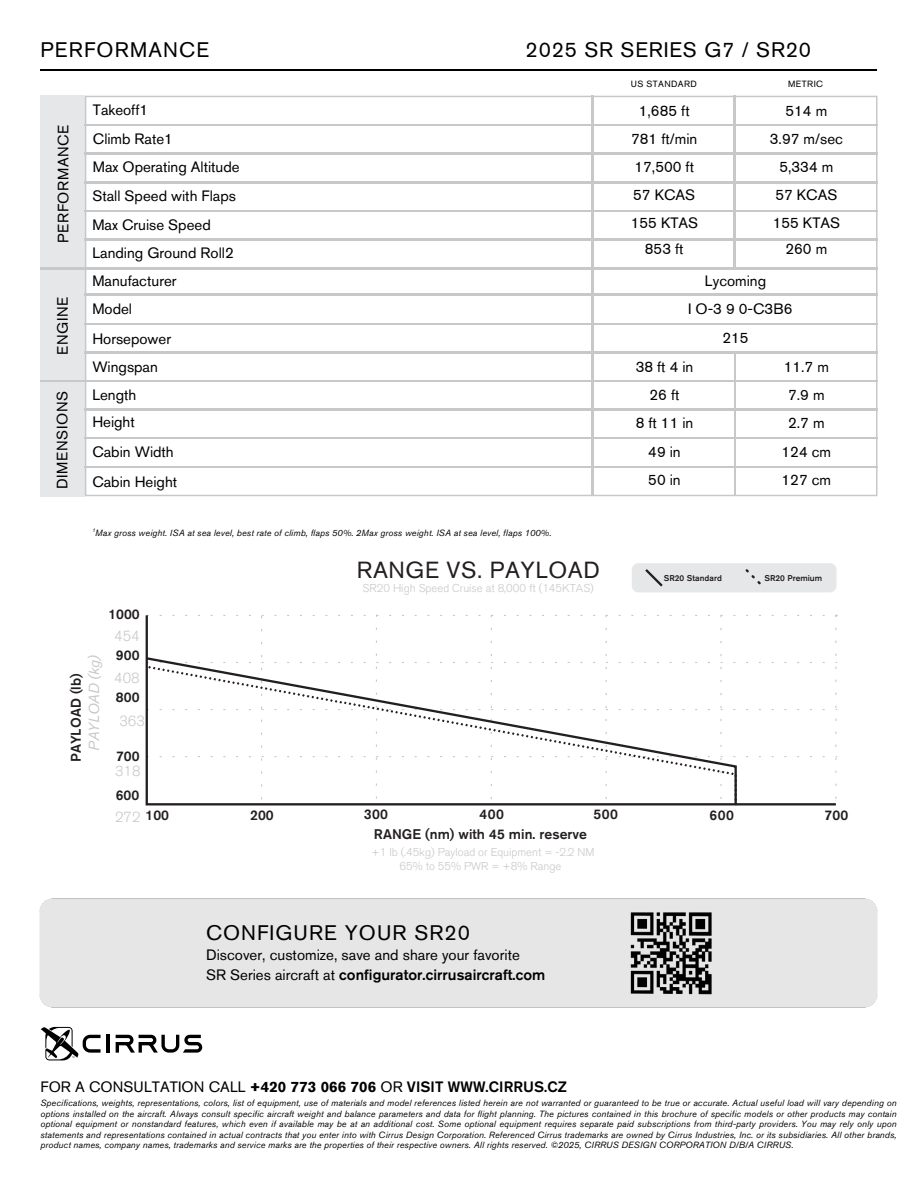
<style>
.page{position:relative;width:918px;height:1188px;background:#fff}
.page>*{position:absolute;margin:0;border:0;box-sizing:border-box;transform-origin:0 0}
.t1{font:23.25px "Akzidenz Grotesk Pro";letter-spacing:.025em;color:#231f20}
.t2{font:21px "Akzidenz Grotesk Pro";letter-spacing:.05em;color:#000}
.t3{font:15px/28.2px "Akzidenz Grotesk Pro";color:#000}
.t4{font:15px "Akzidenz Grotesk Pro";letter-spacing:.04em;color:#000}
.t5{font:300 14.55px "Akzidenz Grotesk Pro";color:#c7c8c9}
.t6{font:italic 14.55px "Akzidenz Grotesk Pro";color:#c7c8c9}
.t7{font:500 13.95px "Akzidenz Grotesk Pro";letter-spacing:.005em;color:#231f20}
.t8{font:300 11.4px/13.5px "Akzidenz Grotesk Pro";color:#c7c8c9;text-align:center}
.t9{font:italic 9px/10.5px "Akzidenz Grotesk Pro";letter-spacing:.015em;color:#000;text-align:justify}
.t10{font:9px "Akzidenz Grotesk Pro";letter-spacing:.04em;color:#000}
.t11{font:500 8.4px "Akzidenz Grotesk Pro";letter-spacing:.005em;color:#231f20}
.t12{font:italic 5.25px "Akzidenz Grotesk Pro";color:#000}
.s1{font-weight:500}
.s2{font-weight:700}
</style>
<div class="page">
<svg style="left:116px;top:1035px;width:86px;height:18px"></svg>
<hr style="left:106px;top:1035px;width:4px;height:18px;background:#000">
<svg style="left:41px;top:1027px;width:60px;height:33px"></svg>
<hr style="left:40px;top:69px;width:837px;height:2px;background:#000">
<img style="left:39px;top:898px;width:839px;height:110px">
<div style="left:40px;top:96px;width:45px;height:400px;background:#e6e7e8"></div>
<svg style="left:85px;top:96px;width:792px;height:400px"></svg>
<hr style="left:85px;top:124px;width:792px;height:2px;background:#c7c8ca">
<hr style="left:85px;top:153px;width:792px;height:1px;background:#c7c8ca">
<hr style="left:85px;top:182px;width:792px;height:1px;background:#c7c8ca">
<hr style="left:85px;top:210px;width:792px;height:2px;background:#c7c8ca">
<hr style="left:85px;top:239px;width:792px;height:1px;background:#c7c8ca">
<hr style="left:40px;top:268px;width:837px;height:1px;background:#c7c8ca">
<hr style="left:85px;top:323px;width:792px;height:2px;background:#c7c8ca">
<hr style="left:85px;top:352px;width:792px;height:1px;background:#c7c8ca">
<hr style="left:40px;top:380px;width:837px;height:2px;background:#c7c8ca">
<hr style="left:85px;top:409px;width:792px;height:1px;background:#c7c8ca">
<hr style="left:85px;top:437px;width:792px;height:2px;background:#c7c8ca">
<hr style="left:85px;top:466px;width:792px;height:2px;background:#c7c8ca">
<hr style="left:85px;top:294px;width:792px;height:1px;background:#c7c8ca">
<hr style="left:734px;top:352px;width:2px;height:144px;background:#c7c8ca">
<div style="left:632px;top:563px;width:205px;height:29px;background:#e6e7e8;border-radius:7px"></div>
<svg style="left:645px;top:569px;width:18px;height:18px"></svg>
<svg style="left:746px;top:569px;width:15px;height:15px"></svg>
<svg style="left:146px;top:615px;width:690px;height:190px"></svg>
<svg style="left:160px;top:615px;width:627px;height:186px"></svg>
<svg style="left:147px;top:657px;width:590px;height:147px"></svg>
<h5 class="t2" style="left:40px;top:41px;width:170px">PERFORMANCE</h5>
<h4 class="t4" style="left:57px;top:243px;width:119px;rotate:-90deg">PERFORMANCE</h4>
<h4 class="t3" style="left:50px;top:355px;width:60px;rotate:-90deg">ENGINE</h4>
<h4 class="t4" style="left:56px;top:489px;width:99px;rotate:-90deg">DIMENSIONS</h4>
<h1 class="t3" style="left:93px;top:98px;width:148px">Takeoff1<br>Climb Rate1<br>Max Operating Altitude</h1>
<h1 class="t3" style="left:92px;top:184px;width:145px">Stall Speed with Flaps<br>Max Cruise Speed<br>Landing Ground Roll2<br>Manufacturer<br>Model</h1>
<h6 class="t3" style="left:92px;top:326px;width:80px;line-height:27.8px">Horsepower<br>Wingspan<br>Length<br>Height</h6>
<h6 class="t3" style="left:92px;top:439px;width:86px;line-height:29.2px">Cabin Width<br>Cabin Height</h6>
<p class="t2" style="left:526px;top:41px;width:287px">2025 SR SERIES G7 / SR20</p>
<p class="t10" style="left:631px;top:80px;width:67px">US STANDARD</p>
<h1 class="t10" style="left:788px;top:80px;width:37px">METRIC</h1>
<h4 class="t3" style="left:631px;top:98px;width:69px;text-align:center">1,685 ft<br>781 ft/min<br>17,500 ft<br>57 KCAS<br>155 KTAS</h4>
<h4 class="t3" style="left:645px;top:236px;width:40px">853 ft</h4>
<h4 class="t3" style="left:770px;top:98px;width:75px;text-align:center">514 m<br>3.97 m/sec<br>5,334 m<br>57 KCAS<br>155 KTAS</h4>
<h4 class="t3" style="left:785px;top:236px;width:43px">260 m</h4>
<h4 class="t3" style="left:705px;top:268px;width:63px">Lycoming</h4>
<h4 class="t3" style="left:688px;top:296px;width:106px">I O-3 9 0-C3B6</h4>
<h4 class="t3" style="left:722px;top:325px;width:28px">215</h4>
<h4 class="t3" style="left:636px;top:354px;width:59px;text-align:center">38 ft 4 in<br>26 ft<br>8 ft 11 in<br>49 in<br>50 in</h4>
<h4 class="t3" style="left:782px;top:354px;width:51px;text-align:center">11.7 m<br>7.9 m<br>2.7 m<br>124 cm<br>127 cm</h4>
<h4 class="t12" style="left:92px;top:528px;width:5px">1</h4>
<p class="t9" style="left:95px;top:529px;width:458px">Max gross weight. ISA at sea level, best rate of climb, flaps 50%. 2Max gross weight. ISA at sea level, flaps 100%.</p>
<h3 class="t1" style="left:357px;top:560px;width:244px">RANGE VS. PAYLOAD</h3>
<h3 class="t8" style="left:363px;top:581px;width:233px">SR20 High Speed Cruise at 8,000 ft (145KTAS)</h3>
<h3 class="t7" style="left:108px;top:608px;width:33px">1000</h3>
<h3 class="t5" style="left:114px;top:627px;width:27px">454</h3>
<h3 class="t7" style="left:116px;top:650px;width:25px">900</h3>
<h3 class="t5" style="left:114px;top:668px;width:27px">408</h3>
<h3 class="t7" style="left:116px;top:692px;width:25px">800</h3>
<p class="t6" style="left:88px;top:751px;width:97px;rotate:-90deg">PAYLOAD (kg)</p>
<h4 class="t7" style="left:70px;top:762px;width:90px;rotate:-90deg">PAYLOAD (lb)</h4>
<h1 class="t5" style="left:119px;top:712px;width:27px">363</h1>
<h4 class="t7" style="left:116px;top:750px;width:25px">700</h4>
<h4 class="t5" style="left:115px;top:762px;width:27px">318</h4>
<h4 class="t7" style="left:116px;top:789px;width:25px">600</h4>
<h4 class="t5" style="left:115px;top:808px;width:27px">272</h4>
<h4 class="t7" style="left:146px;top:810px;width:25px">100</h4>
<h4 class="t7" style="left:250px;top:809px;width:25px">200</h4>
<h4 class="t7" style="left:364px;top:809px;width:26px">300</h4>
<h3 class="t7" style="left:480px;top:809px;width:26px">400</h3>
<h3 class="t7" style="left:594px;top:809px;width:26px">500</h3>
<h3 class="t7" style="left:374px;top:829px;width:215px">RANGE (nm) with 45 min. reserve</h3>
<h3 class="t8" style="left:372px;top:845px;width:224px">+1 lb (.45kg) Payload or Equipment = -2.2 NM<br>65% to 55% PWR = +8% Range</h3>
<p class="t2" style="left:206px;top:925px;width:266px">CONFIGURE YOUR SR20</p>
<h2 class="t3" style="left:206px;top:946px;width:341px;line-height:20.2px">Discover, customize, save and share your favorite<br>SR Series aircraft at <span class="s1">configurator.cirrusaircraft.com</span></h2>
<h5 class="t11" style="left:664px;top:574px;width:60px">SR20 Standard</h5>
<p class="t11" style="left:764px;top:574px;width:59px">SR20 Premium</p>
<h3 class="t7" style="left:710px;top:809px;width:26px">600</h3>
<h3 class="t7" style="left:824px;top:809px;width:25px">700</h3>
<h2 class="t3" style="left:40px;top:1074px;width:528px">FOR A CONSULTATION CALL <span class="s2">+420 773 066 706</span> OR <span class="s1">VISIT WWW.CIRRUS.CZ</span></h2>
<h2 class="t9" style="left:40px;top:1099px;width:858px">Specifications, weights, representations, colors, list of equipment, use of materials and model references listed herein are not warranted or guaranteed to be true or accurate. Actual useful load will vary depending on options installed on the aircraft. Always consult specific aircraft weight and balance parameters and data for flight planning. The pictures contained in this brochure of specific models or other products may contain optional equipment or nonstandard features, which even if available may be at an additional cost. Some optional equipment requires separate paid subscriptions from third-party providers. You may rely only upon statements and representations contained in actual contracts that you enter into with Cirrus Design Corporation. Referenced Cirrus trademarks are owned by Cirrus Industries, Inc. or its subsidiaries. All other brands, product names, company names, trademarks and service marks are the properties of their respective owners. All rights reserved. ©2025, CIRRUS DESIGN CORPORATION D/B/A CIRRUS.</h2>
</div>
